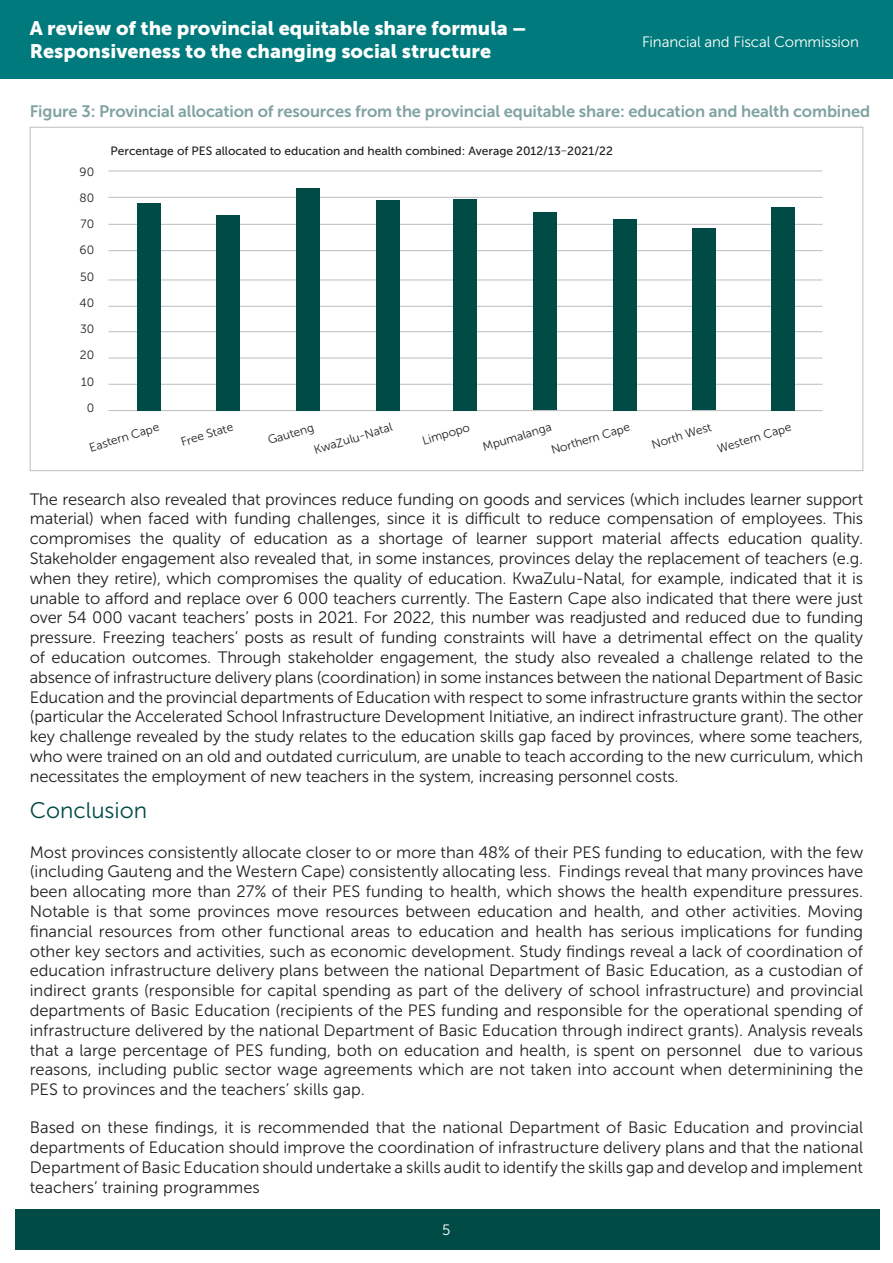
<style>
.page{position:relative;width:893px;height:1263px;background:#fff}
.page>*{position:absolute;margin:0;border:0;box-sizing:border-box;transform-origin:0 0}
.Sub-heading{font:22.5px "Museo Sans 300";color:#004b45}
.Header_heading{font:19.5px/23.4px "Museo Sans 900";color:#fff}
.Body_copy{font:16.5px/19.8px "Museo Sans 300";color:#231f20;text-align:justify}
.Body_Text{font:16.5px "Museo Sans 700";letter-spacing:-.01em;color:#80a3a1}
.t1{font:15px "Museo Sans 300";letter-spacing:-.01em;color:#fff}
.t2{font:12px "Museo Sans 300";color:#231f20}
.t3{font:12px "Museo Sans 500";color:#231f20}
.s1{font-family:"Minion Pro"}
</style>
<div class="page">
<div style="left:0;top:0;width:893px;height:79px;background:#007a7c"></div>
<div style="left:16px;top:1209px;width:864px;height:41px;background:#004b45"></div>
<hr style="left:108px;top:410px;width:714px;height:1px;background:#bcbdc0">
<hr style="left:108px;top:358px;width:714px;height:1px;background:#bcbdc0">
<hr style="left:108px;top:306px;width:714px;height:1px;background:#bcbdc0">
<hr style="left:108px;top:250px;width:714px;height:1px;background:#bcbdc0">
<hr style="left:108px;top:197px;width:714px;height:1px;background:#bcbdc0">
<hr style="left:108px;top:384px;width:714px;height:1px;background:#bcbdc0">
<hr style="left:108px;top:331px;width:714px;height:1px;background:#bcbdc0">
<hr style="left:108px;top:280px;width:714px;height:1px;background:#bcbdc0">
<hr style="left:108px;top:224px;width:714px;height:1px;background:#bcbdc0">
<hr style="left:108px;top:171px;width:714px;height:1px;background:#bcbdc0">
<div style="left:137px;top:203px;width:24px;height:207px;background:#004b45"></div>
<div style="left:454px;top:199px;width:23px;height:211px;background:#004b45"></div>
<div style="left:296px;top:188px;width:24px;height:222px;background:#004b45"></div>
<div style="left:613px;top:219px;width:23px;height:191px;background:#004b45"></div>
<div style="left:217px;top:215px;width:23px;height:195px;background:#004b45"></div>
<div style="left:533px;top:213px;width:24px;height:197px;background:#004b45"></div>
<div style="left:376px;top:200px;width:23px;height:210px;background:#004b45"></div>
<div style="left:692px;top:229px;width:24px;height:181px;background:#004b45"></div>
<div style="left:772px;top:207px;width:23px;height:203px;background:#004b45"></div>
<p class="Header_heading" style="left:30px;top:16px;width:498px">A review of the provincial equitable share formula –<br>Responsiveness to the changing social structure</p>
<p class="t1" style="left:642px;top:34px;width:218px">Financial and Fiscal Commission</p>
<p class="Body_Text" style="left:30px;top:102px;width:842px">Figure 3: Provincial allocation of resources from the provincial equitable share: education and health combined</p>
<p class="t2" style="left:80px;top:165px;width:16px">90</p>
<p class="t2" style="left:80px;top:191px;width:16px">80</p>
<p class="t2" style="left:81px;top:217px;width:15px">70</p>
<p class="t2" style="left:80px;top:244px;width:16px">60</p>
<p class="t2" style="left:80px;top:270px;width:16px">50</p>
<p class="t2" style="left:80px;top:296px;width:16px">40</p>
<p class="t2" style="left:80px;top:322px;width:16px">30</p>
<p class="t2" style="left:80px;top:349px;width:16px">20</p>
<p class="t2" style="left:81px;top:375px;width:15px">10</p>
<p class="t2" style="left:87px;top:401px;width:9px">0</p>
<p class="t3" style="left:111px;top:144px;width:504px">Percentage of PES allocated to education and health combined: Average 2012/13<span class="s1">–</span>2021/22</p>
<p class="t2" style="left:312px;top:444px;width:83px;rotate:-17deg">KwaZulu-Natal</p>
<p class="t2" style="left:550px;top:444px;width:83px;rotate:-17deg">Northern Cape</p>
<p class="t2" style="left:716px;top:443px;width:78px;rotate:-17deg">Western Cape</p>
<p class="t2" style="left:88px;top:441px;width:74px;rotate:-17deg">Eastern Cape</p>
<p class="t2" style="left:179px;top:436px;width:56px;rotate:-17deg">Free State</p>
<p class="t2" style="left:266px;top:434px;width:49px;rotate:-17deg">Gauteng</p>
<p class="t2" style="left:421px;top:435px;width:51px;rotate:-17deg">Limpopo</p>
<p class="t2" style="left:481px;top:441px;width:73px;rotate:-17deg">Mpumalanga</p>
<p class="t2" style="left:650px;top:438px;width:64px;rotate:-17deg">North West</p>
<p class="Body_copy" style="left:30px;top:489px;width:835px">The research also revealed that provinces reduce funding on goods and services (which includes learner support material) when faced with funding challenges, since it is difficult to reduce compensation of employees. This compromises the quality of education as a shortage of learner support material affects education quality.<br>Stakeholder engagement also revealed that, in some instances, provinces delay the replacement of teachers (e.g. when they retire), which compromises the quality of education. KwaZulu-Natal, for example, indicated that it is unable to afford and replace over 6 000 teachers currently. The Eastern Cape also indicated that there were just over 54 000 vacant teachers’ posts in 2021. For 2022, this number was readjusted and reduced due to funding pressure. Freezing teachers’ posts as result of funding constraints will have a detrimental effect on the quality of education outcomes. Through stakeholder engagement, the study also revealed a challenge related to the absence of infrastructure delivery plans (coordination) in some instances between the national Department of Basic Education and the provincial departments of Education with respect to some infrastructure grants within the sector (particular the Accelerated School Infrastructure Development Initiative, an indirect infrastructure grant). The other key challenge revealed by the study relates to the education skills gap faced by provinces, where some teachers, who were trained on an old and outdated curriculum, are unable to teach according to the new curriculum, which necessitates the employment of new teachers in the system, increasing personnel costs.</p>
<p class="Sub-heading" style="left:30px;top:798px;width:119px">Conclusion</p>
<p class="Body_copy" style="left:30px;top:842px;width:835px">Most provinces consistently allocate closer to or more than 48% of their PES funding to education, with the few (including Gauteng and the Western Cape) consistently allocating less. Findings reveal that many provinces have been allocating more than 27% of their PES funding to health, which shows the health expenditure pressures.<br>Notable is that some provinces move resources between education and health, and other activities. Moving financial resources from other functional areas to education and health has serious implications for funding other key sectors and activities, such as economic development. Study findings reveal a lack of coordination of education infrastructure delivery plans between the national Department of Basic Education, as a custodian of indirect grants (responsible for capital spending as part of the delivery of school infrastructure) and provincial departments of Basic Education (recipients of the PES funding and responsible for the operational spending of infrastructure delivered by the national Department of Basic Education through indirect grants). Analysis reveals that a large percentage of PES funding, both on education and health, is spent on personnel due to various reasons, including public sector wage agreements which are not taken into account when determinining the PES to provinces and the teachers’ skills gap.</p>
<p class="Body_copy" style="left:30px;top:1117px;width:835px">Based on these findings, it is recommended that the national Department of Basic Education and provincial departments of Education should improve the coordination of infrastructure delivery plans and that the national Department of Basic Education should undertake a skills audit to identify the skills gap and develop and implement teachers’ training programmes</p>
<p class="t1" style="left:442px;top:1222px;width:10px">5</p>
</div>
